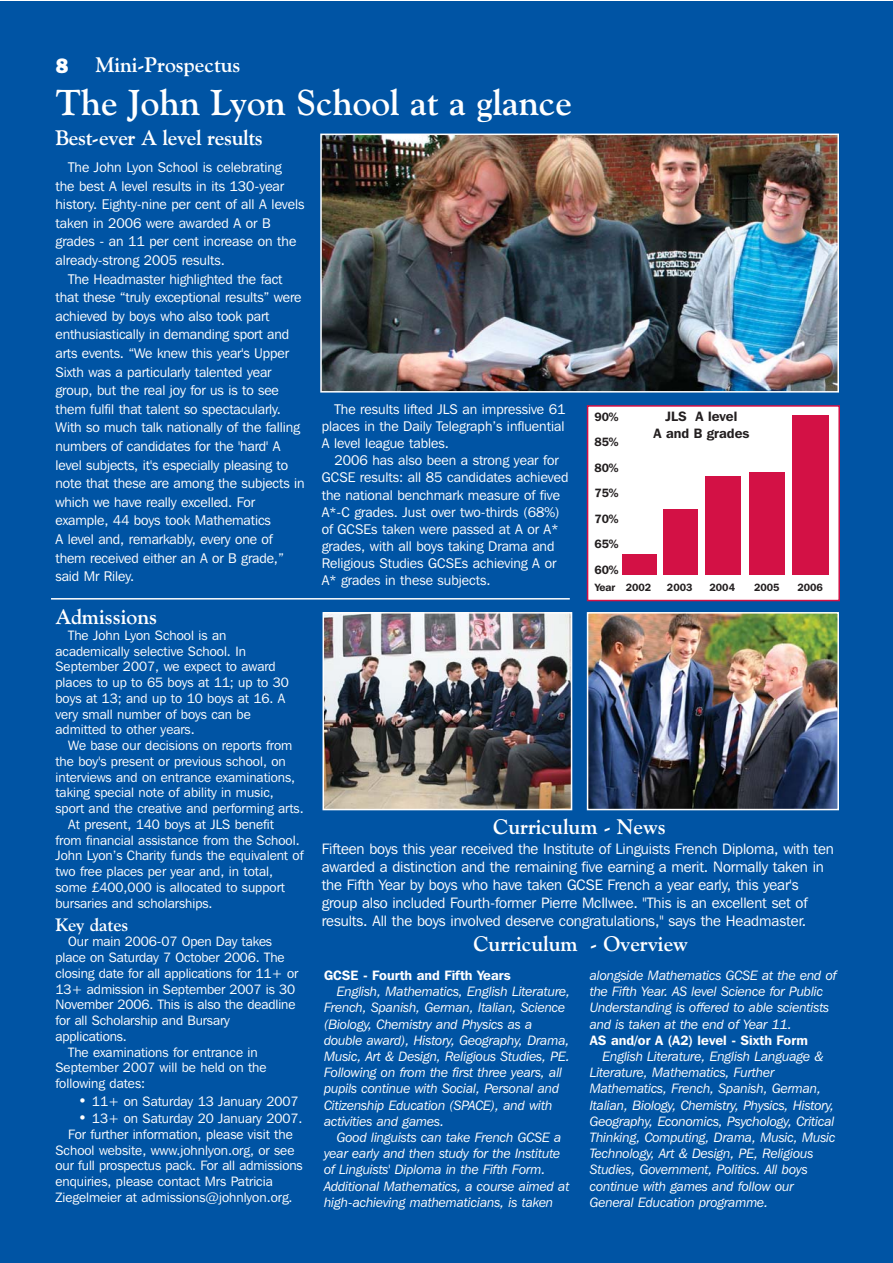
<style>
.page{position:relative;width:893px;height:1263px;background:#fff}
.page>*{position:absolute;margin:0;border:0;box-sizing:border-box;transform-origin:0 0}
.t1{font:700 36px "Goudy Old Style BT";color:#fff}
.t2{font:700 21px "Goudy Old Style BT";color:#fff}
.t3{font:800 21px "Franklin Gothic";color:#fff}
.t4{font:700 18px "Goudy Old Style BT";color:#fff}
.t5{font:15px/18px "Franklin Gothic IT Cby BT";letter-spacing:-.005em;color:#fff}
.t6{font:13.95px/17.1px "Franklin Gothic IT Cby BT";letter-spacing:-.005em;color:#fff;text-align:justify}
.t7{font:13.5px/15.8px "Franklin Gothic IT Cby BT";color:#fff}
.t8{font:italic 13.5px/16.2px "Franklin Gothic IT Cby BT";letter-spacing:-.005em;color:#fff}
.t9{font:600 13.5px "Franklin Gothic IT Cby BT";color:#fff}
.t10{font:600 13.5px/16.2px "Franklin Gothic IT Cby BT";color:#231f20;text-align:center}
.t11{font:600 12px/25.5px "Franklin Gothic IT Cby BT";color:#231f20;text-align:justify}
.t12{font:600 10.5px "Franklin Gothic IT Cby BT";color:#231f20}
.s1{font-size:15px}
</style>
<div class="page">
<div style="left:0;top:1px;width:893px;height:1262px;background:#0054a4"></div>
<img style="left:323px;top:137px;width:513px;height:253px">
<div style="left:320px;top:134px;width:519px;height:259px;border:2px solid #fff"></div>
<div style="left:588px;top:406px;width:251px;height:194px;background:#fff"></div>
<div style="left:587px;top:405px;width:253px;height:196px;border:2px solid #d31145"></div>
<img style="left:326px;top:615px;width:243px;height:192px">
<div style="left:323px;top:612px;width:249px;height:198px;border:2px solid #fff"></div>
<img style="left:590px;top:615px;width:246px;height:192px">
<div style="left:587px;top:612px;width:252px;height:198px;border:2px solid #fff"></div>
<div style="left:622px;top:554px;width:35px;height:21px;background:#d31145"></div>
<div style="left:663px;top:510px;width:35px;height:65px;background:#d31145"></div>
<div style="left:706px;top:477px;width:35px;height:98px;background:#d31145"></div>
<div style="left:749px;top:473px;width:36px;height:102px;background:#d31145"></div>
<div style="left:792px;top:415px;width:36px;height:160px;background:#d31145"></div>
<hr style="left:51px;top:598px;width:519px;height:1px;background:#fff">
<h2 class="t2" style="left:95px;top:57px;width:147px">Mini-Prospectus</h2>
<h2 class="t3" style="left:56px;top:59px;width:14px">8</h2>
<h1 class="t1" style="left:56px;top:89px;width:517px">The John Lyon School at a glance</h1>
<h2 class="t2" style="left:56px;top:130px;width:209px">Best-ever A level results</h2>
<p class="t6" style="left:68px;top:160px;width:215px">The John Lyon School is celebrating</p>
<p class="t6" style="left:55px;top:178px;width:230px">the best A level results in its 130-year</p>
<p class="t6" style="left:55px;top:197px;width:250px">history. Eighty-nine per cent of all A levels</p>
<p class="t6" style="left:55px;top:215px;width:217px">taken in 2006 were awarded A or B</p>
<p class="t6" style="left:55px;top:234px;width:242px">grades - an 11 per cent increase on the</p>
<p class="t6" style="left:55px;top:253px;width:171px">already-strong 2005 results.</p>
<p class="t6" style="left:68px;top:271px;width:216px">The Headmaster highlighted the fact</p>
<p class="t6" style="left:55px;top:290px;width:248px">that these “truly exceptional results” were</p>
<p class="t6" style="left:55px;top:308px;width:216px">achieved by boys who also took part</p>
<p class="t6" style="left:55px;top:327px;width:235px">enthusiastically in demanding sport and</p>
<p class="t6" style="left:55px;top:346px;width:235px">arts events. “We knew this year's Upper</p>
<p class="t6" style="left:55px;top:364px;width:218px">Sixth was a particularly talented year</p>
<p class="t6" style="left:55px;top:383px;width:225px">group, but the real joy for us is to see</p>
<p class="t6" style="left:55px;top:401px;width:227px">them fulfil that talent so spectacularly.</p>
<p class="t6" style="left:55px;top:420px;width:246px">With so much talk nationally of the falling</p>
<p class="t6" style="left:55px;top:439px;width:227px">numbers of candidates for the 'hard' A</p>
<p class="t6" style="left:55px;top:457px;width:234px">level subjects, it's especially pleasing to</p>
<p class="t6" style="left:55px;top:476px;width:251px">note that these are among the subjects in</p>
<p class="t6" style="left:55px;top:494px;width:201px">which we have really excelled. For</p>
<p class="t6" style="left:55px;top:513px;width:217px">example, 44 boys took Mathematics</p>
<p class="t6" style="left:55px;top:532px;width:219px">A level and, remarkably, every one of</p>
<p class="t6" style="left:55px;top:550px;width:230px">them received either an A or B grade,”</p>
<p class="t6" style="left:55px;top:569px;width:80px">said Mr Riley.</p>
<p class="t6" style="left:322px;top:402px;width:245px;text-indent:13px">The results lifted JLS an impressive 61 places in the Daily Telegraph’s influential A level league tables.</p>
<p class="t6" style="left:322px;top:453px;width:248px;text-align:left;text-indent:13px">2006 has also been a strong year for GCSE results: all 85 candidates achieved the national benchmark measure of five A*-C grades. Just over two-thirds (68%) of GCSEs taken were passed at A or A* grades, with all boys taking Drama and Religious Studies GCSEs achieving A or A* grades in these subjects.</p>
<p class="t11" style="left:594px;top:405px;width:26px">90% 85% 80% 75% 70% 65% 60%</p>
<p class="t10" style="left:653px;top:410px;width:98px">JLS A level<br>A and B grades</p>
<p class="t12" style="left:595px;top:584px;width:58px">Year 2002</p>
<p class="t12" style="left:667px;top:584px;width:27px">2003</p>
<p class="t12" style="left:709px;top:584px;width:27px">2004</p>
<p class="t12" style="left:754px;top:584px;width:27px">2005</p>
<p class="t12" style="left:797px;top:584px;width:27px">2006</p>
<h2 class="t2" style="left:56px;top:609px;width:103px">Admissions</h2>
<p class="t7" style="left:55px;top:628px;width:235px;text-indent:13px">The John Lyon School is an academically selective School. In<br>September 2007, we expect to award places to up to 65 boys at 11; up to 30 boys at 13; and up to 10 boys at 16. A very small number of boys can be admitted to other years.</p>
<p class="t7" style="left:68px;top:738px;width:226px">We base our decisions on reports from</p>
<p class="t7" style="left:55px;top:754px;width:232px">the boy's present or previous school, on</p>
<p class="t7" style="left:55px;top:770px;width:241px">interviews and on entrance examinations,</p>
<p class="t7" style="left:55px;top:786px;width:220px">taking special note of ability in music,</p>
<p class="t7" style="left:55px;top:801px;width:250px">sport and the creative and performing arts.</p>
<p class="t7" style="left:68px;top:817px;width:207px">At present, 140 boys at JLS benefit</p>
<p class="t7" style="left:55px;top:833px;width:246px">from financial assistance from the School.</p>
<p class="t7" style="left:55px;top:849px;width:249px">John Lyon’s Charity funds the equivalent of</p>
<p class="t7" style="left:55px;top:864px;width:219px">two free places per year and, in total,</p>
<p class="t7" style="left:55px;top:880px;width:231px">some £400,000 is allocated to support</p>
<p class="t7" style="left:55px;top:896px;width:159px">bursaries and scholarships.</p>
<p class="t4" style="left:56px;top:918px;width:74px">Key dates</p>
<p class="t7" style="left:68px;top:935px;width:205px">Our main 2006-07 Open Day takes</p>
<p class="t7" style="left:55px;top:950px;width:231px">place on Saturday 7 October 2006. The</p>
<p class="t7" style="left:55px;top:966px;width:244px">closing date for all applications for 11+ or</p>
<p class="t7" style="left:55px;top:982px;width:241px">13+ admission in September 2007 is 30</p>
<p class="t7" style="left:55px;top:998px;width:242px">November 2006. This is also the deadline</p>
<p class="t7" style="left:55px;top:1013px;width:176px">for all Scholarship and Bursary</p>
<p class="t7" style="left:55px;top:1029px;width:73px">applications.</p>
<p class="t7" style="left:68px;top:1045px;width:191px">The examinations for entrance in</p>
<p class="t7" style="left:55px;top:1061px;width:213px">September 2007 will be held on the</p>
<p class="t7" style="left:55px;top:1076px;width:91px">following dates:</p>
<p class="t7" style="left:78px;top:1094px;width:222px"><span class="s1">•</span> 11+ on Saturday 13 January 2007</p>
<p class="t7" style="left:78px;top:1112px;width:226px"><span class="s1">•</span> 13+ on Saturday 20 January 2007.</p>
<p class="t7" style="left:68px;top:1127px;width:226px">For further information, please visit the</p>
<p class="t7" style="left:56px;top:1143px;width:240px">School website, www.johnlyon.org, or see</p>
<p class="t7" style="left:56px;top:1159px;width:249px">our full prospectus pack. For all admissions</p>
<p class="t7" style="left:56px;top:1175px;width:219px">enquiries, please contact Mrs Patricia</p>
<p class="t7" style="left:56px;top:1190px;width:239px">Ziegelmeier at admissions@johnlyon.org.</p>
<h2 class="t2" style="left:493px;top:819px;width:174px">Curriculum - News</h2>
<p class="t5" style="left:322px;top:841px;width:514px">Fifteen boys this year received the Institute of Linguists French Diploma, with ten awarded a distinction and the remaining five earning a merit. Normally taken in the Fifth Year by boys who have taken GCSE French a year early, this year's group also included Fourth-former Pierre McIlwee. "This is an excellent set of results. All the boys involved deserve congratulations," says the Headmaster.</p>
<h2 class="t2" style="left:473px;top:935px;width:216px">Curriculum - Overview</h2>
<p class="t9" style="left:324px;top:970px;width:188px">GCSE - Fourth and Fifth Years</p>
<p class="t8" style="left:324px;top:984px;width:248px;text-indent:13px">English, Mathematics, English Literature, French, Spanish, German, Italian, Science (Biology, Chemistry and Physics as a double award), History, Geography, Drama, Music, Art &amp; Design, Religious Studies, PE.<br>Following on from the first three years, all pupils continue with Social, Personal and Citizenship Education (SPACE), and with activities and games.</p>
<p class="t8" style="left:324px;top:1130px;width:247px;text-indent:13px">Good linguists can take French GCSE a year early and then study for the Institute of Linguists' Diploma in the Fifth Form.<br>Additional Mathematics, a course aimed at high-achieving mathematicians, is taken</p>
<p class="t8" style="left:590px;top:968px;width:248px">alongside Mathematics GCSE at the end of the Fifth Year. AS level Science for Public Understanding is offered to able scientists and is taken at the end of Year 11.</p>
<p class="t9" style="left:590px;top:1035px;width:220px">AS and/or A (A2) level - Sixth Form</p>
<p class="t8" style="left:590px;top:1049px;width:247px;text-indent:13px">English Literature, English Language &amp; Literature, Mathematics, Further Mathematics, French, Spanish, German, Italian, Biology, Chemistry, Physics, History, Geography, Economics, Psychology, Critical Thinking, Computing, Drama, Music, Music Technology, Art &amp; Design, PE, Religious Studies, Government, Politics. All boys continue with games and follow our General Education programme.</p>
</div>
